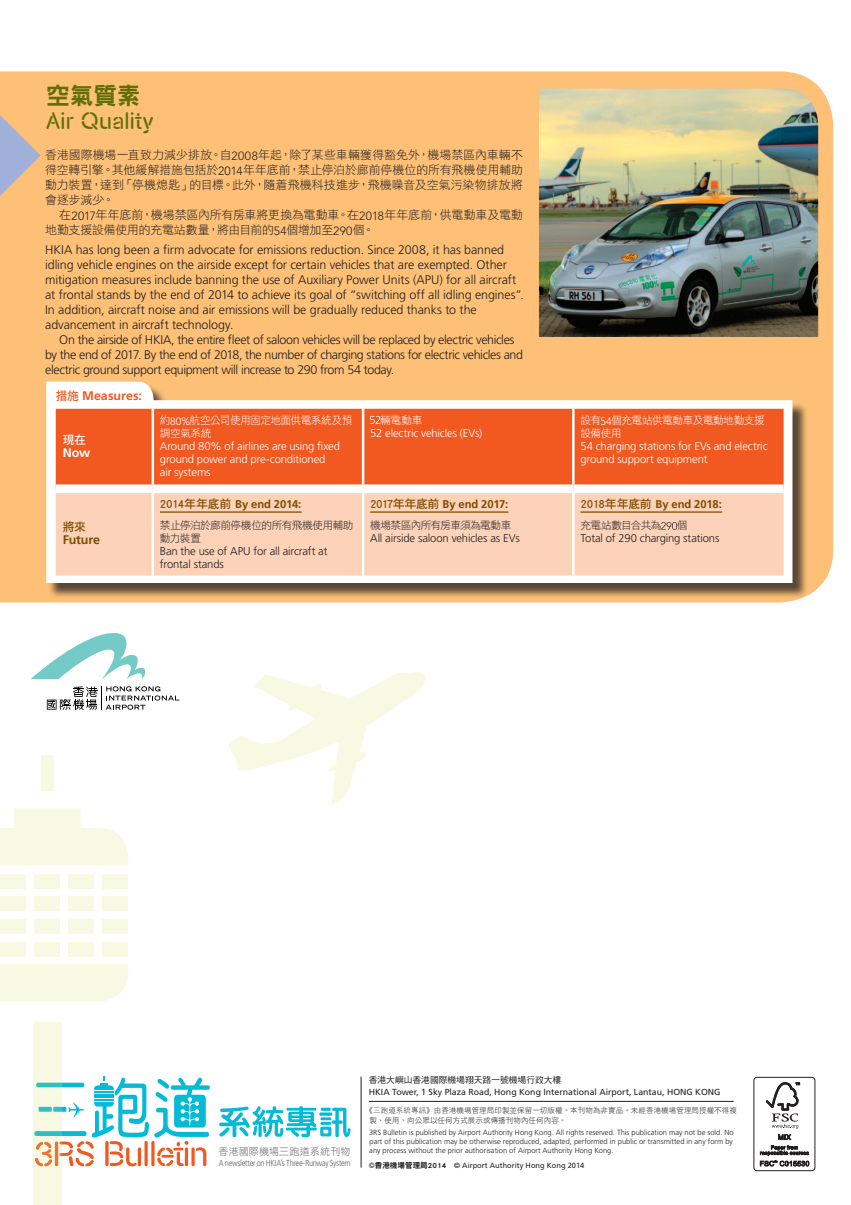
<style>
.page{position:relative;width:851px;height:1205px;background:#fff}
.page>*{position:absolute;margin:0;border:0;box-sizing:border-box;transform-origin:0 0}
.Eng_head{font:25px "Nimbus Stencil Becker";letter-spacing:-.015em;color:#626f08}
.chinese_header_1{font:23.75px "DF Hei Std W9";color:#626f08}
.english_1st_paragrap{font:300 12.5px/15px "Frutiger";letter-spacing:-.01em;color:#231f20}
.English_paragraph{font:300 12.5px/15px "Frutiger";letter-spacing:-.03em;color:#231f20}
.chinese_sub_head{font:700 12.5px "Frutiger";letter-spacing:.005em;color:#f15921}
.English_sub_head{font:700 12.5px "Frutiger";letter-spacing:-.015em;color:#7d4c00}
.English_sub_head-2{font:700 12.5px "Frutiger";color:#fff}
.chinese_1st_paragrap{font:11.88px/15px "DF Hei Std W3";letter-spacing:.01em;color:#231f20;text-align:justify}
.chinese_paragraph{font:11.88px/15px "DF Hei Std W3";letter-spacing:-.01em;color:#231f20}
.chinese_sub_head-2{font:11.88px "DF Hei Std W7";color:#fff}
.chinese_sub_head-3{font:11.88px "DF Hei Std W7";color:#7d4c00}
.English_info_points{font:300 11.25px/13.1px "Frutiger";letter-spacing:-.015em;color:#fff}
.English_info_points-2{font:300 11.25px/13.1px "Frutiger";letter-spacing:-.015em;color:#231f20}
.English_info_points-3{font:700 11.25px "Frutiger";letter-spacing:-.005em;color:#7d4c00}
.English_info_points-4{font:10.62px/13.1px "DF Hei Std W3";letter-spacing:-.04em;color:#fff}
.English_info_points-5{font:10.62px/13.1px "DF Hei Std W3";letter-spacing:-.05em;color:#231f20}
.t1{font:10px "DF Hei Std W3";letter-spacing:.01em;color:#636366}
.t2{font:8.75px "Frutiger";color:#231f20}
.t3{font:300 condensed 8.75px "Frutiger";letter-spacing:-.035em;color:#636366}
.t4{font:8.75px "DF Hei Std W5";color:#231f20}
.t5{font:300 7.5px/8.8px "Frutiger";color:#231f20}
.t6{font:7.5px/10px "DF Hei Std W3";letter-spacing:.01em;color:#231f20}
.t7{font:7.5px "Frutiger";color:#231f20}
.s1{font-family:"Avenir LT Std";font-weight:300}
.s2{font-family:"Avenir LT";font-weight:300}
.s3{font-family:"DF Hei Std W7";font-weight:400;font-size:11.88px}
.s4{font-family:"M Hei HK";font-weight:300}
.s5{font-family:"DF Hei Std W9"}
</style>
<div class="page">
<div style="left:0;top:71px;width:833px;height:531px;background:#fdc076"></div>
<svg style="left:0;top:115px;width:41px;height:81px;background:#ceb8a7"></svg>
<div style="left:48px;top:383px;width:760px;height:215px;background:#231f20;opacity:.75"></div>
<svg style="left:46px;top:381px;width:746px;height:202px"></svg>
<div style="left:56px;top:409px;width:727px;height:75px;background:#f15921"></div>
<div style="left:56px;top:493px;width:727px;height:82px;background:#fcd2b8"></div>
<hr style="left:151px;top:409px;width:3px;height:75px;background:#fff">
<hr style="left:362px;top:409px;width:2px;height:75px;background:#fff">
<hr style="left:572px;top:409px;width:2px;height:75px;background:#fff">
<hr style="left:151px;top:493px;width:3px;height:22px;background:#fff">
<hr style="left:151px;top:515px;width:3px;height:60px;background:#fff">
<hr style="left:362px;top:515px;width:2px;height:60px;background:#fff">
<hr style="left:572px;top:515px;width:2px;height:60px;background:#fff">
<hr style="left:362px;top:493px;width:2px;height:22px;background:#fff">
<hr style="left:572px;top:493px;width:2px;height:22px;background:#fff">
<div style="left:56px;top:484px;width:97px;height:9px;background:#fff"></div>
<div style="left:153px;top:484px;width:210px;height:9px;background:#fff"></div>
<div style="left:363px;top:484px;width:210px;height:9px;background:#fff"></div>
<div style="left:573px;top:484px;width:210px;height:9px;background:#fff"></div>
<svg style="left:370px;top:416px;width:10px;height:8px"></svg>
<hr style="left:160px;top:511px;width:141px;height:2px;background:#7d4c00">
<hr style="left:370px;top:511px;width:138px;height:2px;background:#7d4c00">
<hr style="left:580px;top:511px;width:142px;height:2px;background:#7d4c00">
<svg style="left:661px;top:522px;width:16px;height:8px"></svg>
<img style="left:539px;top:89px;width:279px;height:248px">
<hr style="left:361px;top:1076px;width:1px;height:91px;background:#231f20">
<hr style="left:369px;top:1101px;width:364px;height:1px;background:#231f20">
<svg style="left:62px;top:1076px;width:148px;height:90px"></svg>
<svg style="left:219px;top:1106px;width:131px;height:31px"></svg>
<svg style="left:31px;top:633px;width:115px;height:47px"></svg>
<svg style="left:47px;top:686px;width:132px;height:24px"></svg>
<svg style="left:229px;top:672px;width:197px;height:132px"></svg>
<div style="left:41px;top:755px;width:12px;height:36px;background:#f7f9e3"></div>
<svg style="left:33px;top:1022px;width:29px;height:183px;background:#e8eed8"></svg>
<div style="left:0;top:964px;width:128px;height:37px;background:#f7f9e3"></div>
<div style="left:1px;top:896px;width:25px;height:15px;background:#f7f9e3"></div>
<div style="left:1px;top:874px;width:25px;height:14px;background:#f7f9e3"></div>
<div style="left:1px;top:919px;width:25px;height:15px;background:#f7f9e3"></div>
<div style="left:1px;top:942px;width:25px;height:15px;background:#f7f9e3"></div>
<div style="left:35px;top:896px;width:25px;height:15px;background:#f7f9e3"></div>
<div style="left:35px;top:874px;width:25px;height:14px;background:#f7f9e3"></div>
<div style="left:35px;top:919px;width:25px;height:15px;background:#f7f9e3"></div>
<div style="left:35px;top:942px;width:25px;height:15px;background:#f7f9e3"></div>
<div style="left:68px;top:896px;width:26px;height:15px;background:#f7f9e3"></div>
<div style="left:68px;top:874px;width:26px;height:14px;background:#f7f9e3"></div>
<div style="left:68px;top:919px;width:26px;height:15px;background:#f7f9e3"></div>
<div style="left:68px;top:942px;width:26px;height:15px;background:#f7f9e3"></div>
<div style="left:102px;top:896px;width:26px;height:15px;background:#f7f9e3"></div>
<div style="left:102px;top:874px;width:26px;height:14px;background:#f7f9e3"></div>
<div style="left:102px;top:919px;width:26px;height:15px;background:#f7f9e3"></div>
<div style="left:102px;top:942px;width:26px;height:15px;background:#f7f9e3"></div>
<svg style="left:0;top:808px;width:128px;height:57px"></svg>
<p class="chinese_header_1" style="left:46px;top:83px;width:96px">空氣質素</p>
<p class="Eng_head" style="left:46px;top:107px;width:108px">Air Quality</p>
<p class="chinese_1st_paragrap" style="left:45px;top:147px;width:479px">香港國際機場一直致力減少排放。自<span class="s1">2008</span>年起，除了某些車輛獲得豁免外，機場禁區內車輛不得空轉引擎。其他緩解措施包括於<span class="s2">2014</span>年年底前，禁止停泊於廊前停機位的所有飛機使用輔助動力裝置，達到「停機熄匙」的目標。此外，隨着飛機科技進步，飛機噪音及空氣污染物排放將會逐步減少。</p>
<p class="chinese_paragraph" style="left:45px;top:207px;width:479px;text-indent:14px">在<span class="s1">2017</span>年年底前，機場禁區內所有房車將更換為電動車。在<span class="s1">2018</span>年年底前，供電動車及電動地勤支援設備使用的充電站數量，將由目前的<span class="s1">54</span>個增加至<span class="s1">290</span>個。</p>
<p class="english_1st_paragrap" style="left:45px;top:242px;width:480px">HKIA has long been a firm advocate for emissions reduction. Since 2008, it has banned idling vehicle engines on the airside except for certain vehicles that are exempted. Other mitigation measures include banning the use of Auxiliary Power Units (APU) for all aircraft at frontal stands by the end of 2014 to achieve its goal of “switching off all idling engines”.<br>In addition, aircraft noise and air emissions will be gradually reduced thanks to the advancement in aircraft technology.</p>
<p class="English_paragraph" style="left:45px;top:332px;width:479px;text-indent:14px">On the airside of HKIA, the entire fleet of saloon vehicles will be replaced by electric vehicles by the end of 2017. By the end of 2018, the number of charging stations for electric vehicles and electric ground support equipment will increase to 290 from 54 today.</p>
<p class="chinese_sub_head" style="left:56px;top:388px;width:88px"><span class="s3">措施</span> Measures:</p>
<p class="chinese_sub_head-2" style="left:63px;top:433px;width:25px">現在</p>
<p class="English_sub_head-2" style="left:63px;top:445px;width:29px">Now</p>
<p class="English_info_points-4" style="left:160px;top:413px;width:194px">約<span class="s1">80%</span>航空公司使用固定地面供電系統及預調空氣系統</p>
<p class="English_info_points" style="left:160px;top:440px;width:181px">Around 80% of airlines are using fixed ground power and pre-conditioned<br>air systems</p>
<p class="English_info_points-4" style="left:380px;top:413px;width:44px">輛電動車</p>
<p class="English_info_points" style="left:370px;top:426px;width:113px">52 electric vehicles (EVs)</p>
<p class="English_info_points-4" style="left:580px;top:413px;width:186px">設有<span class="s1">54</span>個充電站供電動車及電動地勤支援設備使用</p>
<p class="English_info_points" style="left:580px;top:440px;width:189px">54 charging stations for EVs and electric ground support equipment</p>
<p class="chinese_sub_head-3" style="left:63px;top:521px;width:25px">將來</p>
<p class="English_sub_head" style="left:63px;top:533px;width:39px">Future</p>
<p class="English_info_points-3" style="left:160px;top:497px;width:143px"><span class="s3">2014年年底前</span> By end 2014:</p>
<p class="English_info_points-3" style="left:370px;top:497px;width:139px"><span class="s3">2017年年底前</span> By end 2017:</p>
<p class="English_info_points-3" style="left:580px;top:497px;width:143px"><span class="s3">2018年年底前</span> By end 2018:</p>
<p class="English_info_points-5" style="left:160px;top:518px;width:195px">禁止停泊於廊前停機位的所有飛機使用輔助動力裝置</p>
<p class="English_info_points-2" style="left:160px;top:545px;width:169px">Ban the use of APU for all aircraft at frontal stands</p>
<p class="English_info_points-5" style="left:370px;top:518px;width:143px">機場禁區內所有房車須為電動車</p>
<p class="English_info_points-2" style="left:370px;top:532px;width:151px">All airside saloon vehicles as EVs</p>
<p class="English_info_points-5" style="left:580px;top:518px;width:82px">充電站數目合共為</p>
<p class="English_info_points-5" style="left:676px;top:518px;width:12px">個</p>
<p class="English_info_points-2" style="left:580px;top:532px;width:140px">Total of 290 charging stations</p>
<p class="t1" style="left:218px;top:1145px;width:133px">香港國際機場三跑道系統刊物</p>
<p class="t3" style="left:219px;top:1158px;width:133px">A newsletter on HKIA’s Three-Runway System</p>
<p class="t4" style="left:369px;top:1075px;width:194px">香港大嶼山香港國際機場翔天路一號機場行政大樓</p>
<p class="t2" style="left:369px;top:1087px;width:353px">HKIA Tower, 1 Sky Plaza Road, Hong Kong International Airport, Lantau, HONG KONG</p>
<p class="t6" style="left:369px;top:1105px;width:369px;text-indent:-4px">《<span class="s4">三跑道系統專訊</span>》由香港機場管理局印製並保留一切版權。本刊物為非賣品。未經香港機場管理局授權不得複製、使用、向公眾以任何方式展示或傳播刊物內任何內容。</p>
<p class="t5" style="left:369px;top:1128px;width:366px">3RS Bulletin is published by Airport Authority Hong Kong. All rights reserved. This publication may not be sold. No part of this publication may be otherwise reproduced, adapted, performed in public or transmitted in any form by any process without the prior authorisation of Airport Authority Hong Kong.</p>
<p class="t7" style="left:369px;top:1160px;width:217px"><span class="s5">©香港機場管理局2014</span> © Airport Authority Hong Kong 2014</p>
</div>
